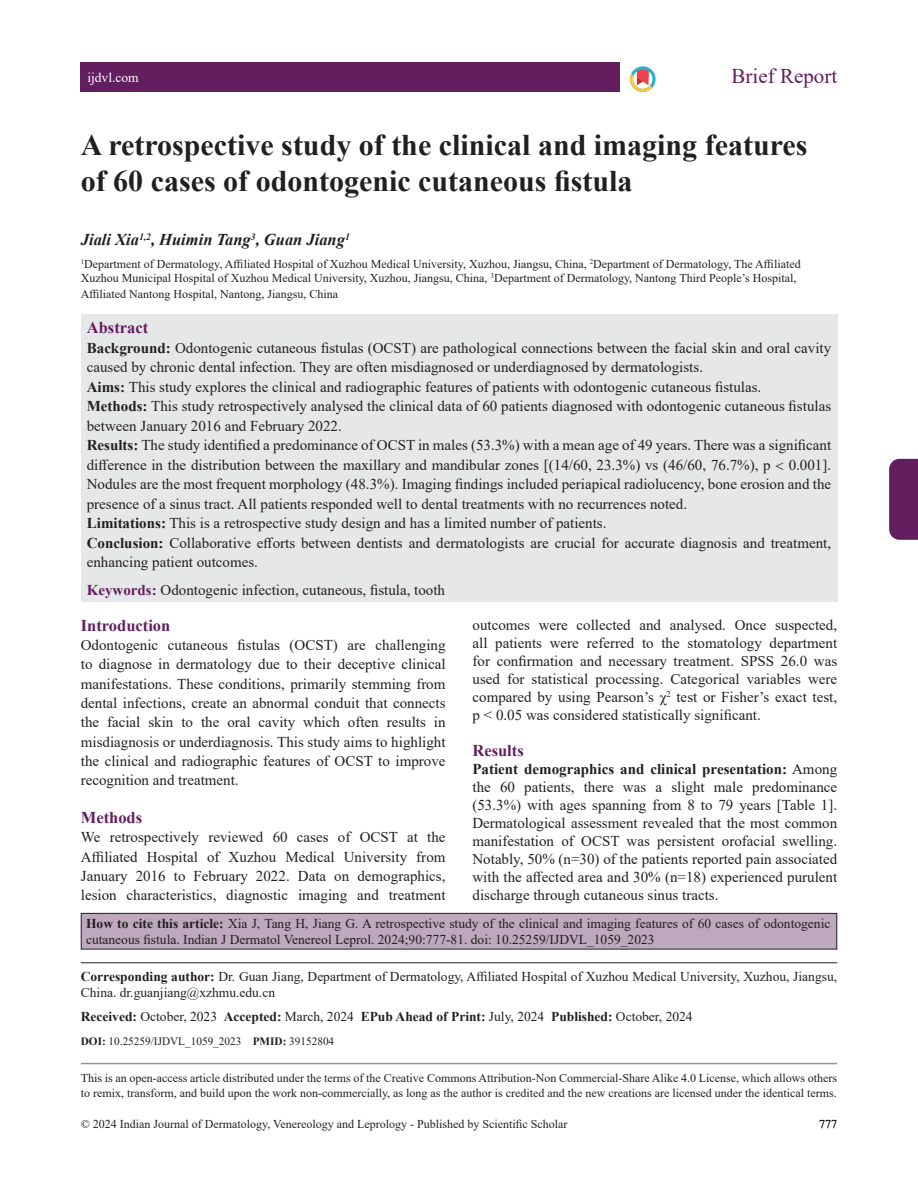
<style>
.page{position:relative;width:918px;height:1188px;background:#fff}
.page>*{position:absolute;margin:0;border:0;box-sizing:border-box;transform-origin:0 0}
.title-text{font:700 30px/36px "Times New Roman";color:#231f20}
.suptit{font:21px "Times New Roman";color:#631e60}
.aut-grp{font:italic 700 16.5px "Times New Roman";color:#231f20}
.Head-A{font:700 16.5px "Times New Roman";color:#631e60}
.abs_title{font:700 16.5px "Times New Roman";color:#631e60}
.para_first_last{font:15px/19.4px "Times New Roman";color:#231f20;text-align:justify}
.abs_para_mid{font:15px/19.5px "Times New Roman";color:#231f20}
.para_first{font:15px/18px "Times New Roman";color:#231f20;text-align:justify}
.abs_para_first{font:15px/19.5px "Times New Roman";color:#231f20}
.abs_para_last{font:15px/19.5px "Times New Roman";color:#231f20}
.keywordset{font:15px "Times New Roman";color:#231f20}
.citation_para{font:13.5px/16.2px "Times New Roman";color:#231f20}
.cores-author{font:13.5px/16.2px "Times New Roman";color:#231f20}
.article_info{font:700 13.5px "Times New Roman";color:#231f20}
.t1{font:13.5px "Times New Roman";color:#fff}
.aut-aff_first_last{font:12px/15px "Times New Roman";color:#231f20}
.doi_para{font:11.25px "Times New Roman";color:#231f20}
.s1{font-weight:700}
.s2{font-weight:700;color:#631e60}
.s3{font-weight:400}
</style>
<div class="page">
<div style="left:889px;top:459px;width:29px;height:81px;background:#631e60"></div>
<hr style="left:81px;top:1063px;width:756px;height:1px;background:#939598">
<svg style="left:630px;top:66px;width:25px;height:26px"></svg>
<div style="left:81px;top:62px;width:539px;height:30px;background:#631e60"></div>
<div style="left:81px;top:913px;width:756px;height:36px;background:#bda8bd"></div>
<div style="left:81px;top:913px;width:756px;height:37px;border:1px solid #231f20"></div>
<hr style="left:81px;top:962px;width:756px;height:1px;background:#231f20">
<div style="left:81px;top:314px;width:756px;height:287px;background:#e6e7e9"></div>
<p class="t1" style="left:87px;top:68px;width:53px">ijdvl.com</p>
<p class="suptit" style="left:732px;top:62px;width:107px">Brief Report</p>
<p class="title-text" style="left:81px;top:126px;width:728px">A retrospective study of the clinical and imaging features of 60 cases of odontogenic cutaneous fistula</p>
<p class="aut-grp" style="left:81px;top:228px;width:271px">Jiali Xia<sup>1,2</sup>, Huimin Tang<sup>3</sup>, Guan Jiang<sup>1</sup></p>
<p class="aut-aff_first_last" style="left:81px;top:256px;width:721px;line-height:14.4px"><sup>1</sup>Department of Dermatology, Affiliated Hospital of Xuzhou Medical University, Xuzhou, Jiangsu, China, <sup>2</sup>Department of Dermatology, The Affiliated<br>Xuzhou Municipal Hospital of Xuzhou Medical University, Xuzhou, Jiangsu, China, <sup>3</sup>Department of Dermatology, Nantong Third People’s Hospital,</p>
<p class="aut-aff_first_last" style="left:81px;top:287px;width:259px">Affiliated Nantong Hospital, Nantong, Jiangsu, China</p>
<p class="abs_title" style="left:87px;top:316px;width:63px">Abstract</p>
<p class="abs_para_first" style="left:87px;top:338px;width:746px"><span class="s1">Background:</span> Odontogenic cutaneous fistulas (OCST) are pathological connections between the facial skin and oral cavity caused by chronic dental infection. They are often misdiagnosed or underdiagnosed by dermatologists.</p>
<p class="abs_para_mid" style="left:87px;top:377px;width:676px"><span class="s1">Aims:</span> This study explores the clinical and radiographic features of patients with odontogenic cutaneous fistulas.</p>
<p class="abs_para_mid" style="left:87px;top:396px;width:746px"><span class="s1">Methods:</span> This study retrospectively analysed the clinical data of 60 patients diagnosed with odontogenic cutaneous fistulas between January 2016 and February 2022.</p>
<p class="abs_para_mid" style="left:87px;top:435px;width:746px;text-align:justify"><span class="s1">Results:</span> The study identified a predominance of OCST in males (53.3%) with a mean age of 49 years. There was a significant difference in the distribution between the maxillary and mandibular zones [(14/60, 23.3%) vs (46/60, 76.7%), p 0.001].<br>Nodules are the most frequent morphology (48.3%). Imaging findings included periapical radiolucency, bone erosion and the presence of a sinus tract. All patients responded well to dental treatments with no recurrences noted.</p>
<p class="abs_para_mid" style="left:87px;top:513px;width:521px"><span class="s1">Limitations:</span> This is a retrospective study design and has a limited number of patients.</p>
<p class="abs_para_last" style="left:87px;top:533px;width:746px"><span class="s1">Conclusion:</span> Collaborative efforts between dentists and dermatologists are crucial for accurate diagnosis and treatment, enhancing patient outcomes.</p>
<p class="keywordset" style="left:87px;top:580px;width:360px"><span class="s2">Keywords:</span> Odontogenic infection, cutaneous, fistula, tooth</p>
<p class="para_first_last" style="left:472px;top:615px;width:366px;line-height:18px">outcomes were collected and analysed. Once suspected, all patients were referred to the stomatology department for confirmation and necessary treatment. SPSS 26.0 was used for statistical processing. Categorical variables were compared by using Pearson’s χ<sup>2</sup> test or Fisher’s exact test, p &lt; 0.05 was considered statistically significant.</p>
<p class="Head-A" style="left:472px;top:739px;width:53px">Results</p>
<p class="para_first" style="left:472px;top:760px;width:366px"><span class="s1">Patient demographics and clinical presentation:</span> Among the 60 patients, there was a slight male predominance (53.3%) with ages spanning from 8 to 79 years [Table 1].<br>Dermatological assessment revealed that the most common manifestation of OCST was persistent orofacial swelling.<br>Notably, 50% (n=30) of the patients reported pain associated with the affected area and 30% (n=18) experienced purulent discharge through cutaneous sinus tracts.</p>
<p class="citation_para" style="left:86px;top:915px;width:746px"><span class="s1">How to cite this article:</span> Xia J, Tang H, Jiang G. A retrospective study of the clinical and imaging features of 60 cases of odontogenic cutaneous fistula. Indian J Dermatol Venereol Leprol. 2024;90:777-81. doi: 10.25259/IJDVL_1059_2023</p>
<p class="cores-author" style="left:81px;top:968px;width:758px"><span class="s1">Corresponding author:</span> Dr. Guan Jiang, Department of Dermatology, Affiliated Hospital of Xuzhou Medical University, Xuzhou, Jiangsu,<br>China. dr.guanjiang@xzhmu.edu.cn</p>
<p class="article_info" style="left:81px;top:1007px;width:613px">Received: <span class="s3">October, 2023</span> Accepted: <span class="s3">March, 2024</span> EPub Ahead of Print: <span class="s3">July, 2024</span> Published: <span class="s3">October, 2024</span></p>
<p class="doi_para" style="left:81px;top:1033px;width:255px"><span class="s1">DOI:</span> 10.25259/IJDVL_1059_2023 <span class="s1">PMID:</span> 39152804</p>
<p class="Head-A" style="left:81px;top:613px;width:91px">Introduction</p>
<p class="para_first_last" style="left:81px;top:635px;width:366px">Odontogenic cutaneous fistulas (OCST) are challenging to diagnose in dermatology due to their deceptive clinical manifestations. These conditions, primarily stemming from dental infections, create an abnormal conduit that connects the facial skin to the oral cavity which often results in misdiagnosis or underdiagnosis. This study aims to highlight the clinical and radiographic features of OCST to improve recognition and treatment.</p>
<p class="Head-A" style="left:81px;top:806px;width:63px">Methods</p>
<p class="para_first_last" style="left:81px;top:827px;width:366px">We retrospectively reviewed 60 cases of OCST at the Affiliated Hospital of Xuzhou Medical University from January 2016 to February 2022. Data on demographics, lesion characteristics, diagnostic imaging and treatment</p>
<p class="aut-aff_first_last" style="left:81px;top:1070px;width:758px">This is an open-access article distributed under the terms of the Creative Commons Attribution-Non Commercial-Share Alike 4.0 License, which allows others to remix, transform, and build upon the work non-commercially, as long as the author is credited and the new creations are licensed under the identical terms.</p>
<p class="aut-aff_first_last" style="left:81px;top:1116px;width:488px">© 2024 Indian Journal of Dermatology, Venereology and Leprology - Published by Scientific Scholar</p>
<p class="aut-aff_first_last" style="left:819px;top:1116px;width:19px">777</p>
</div>
